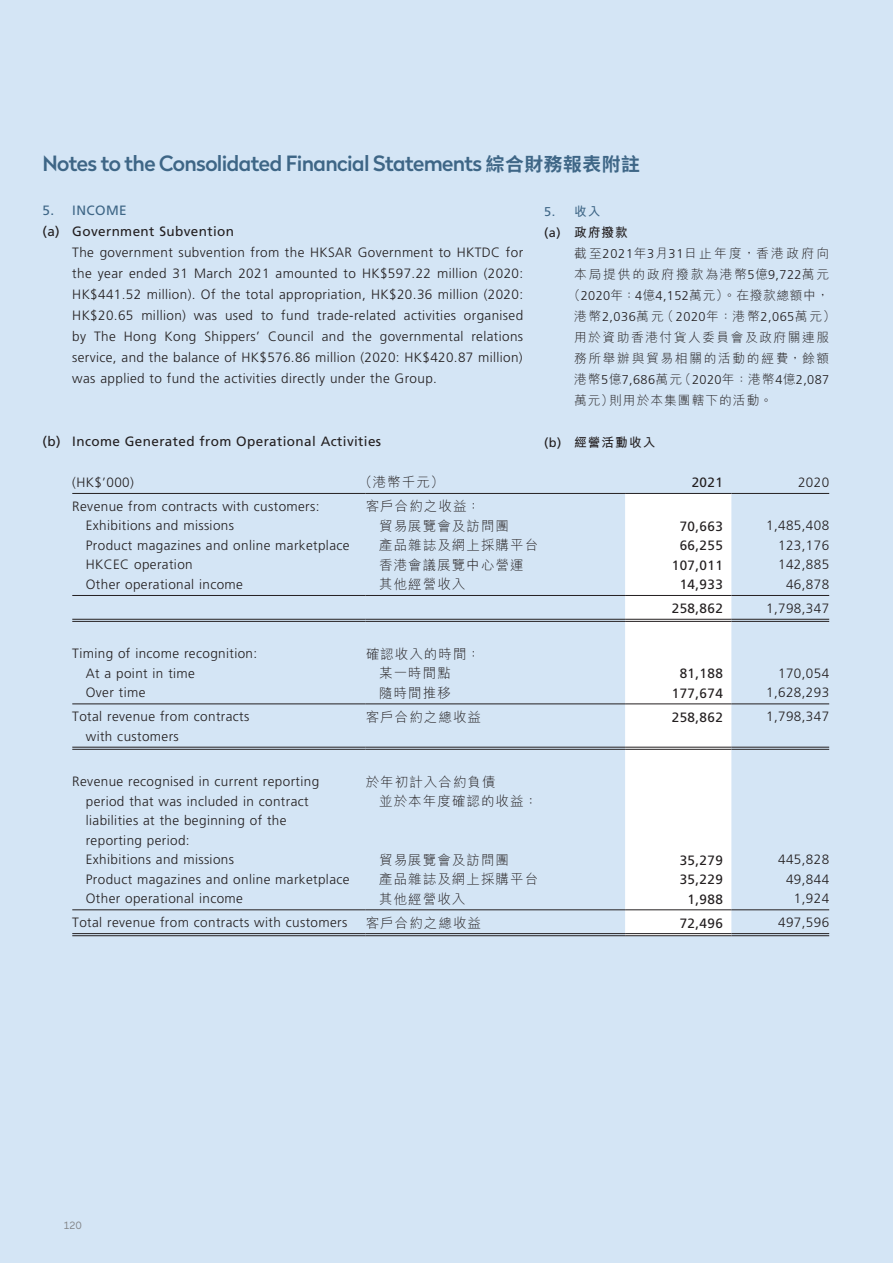
<style>
.page{position:relative;width:893px;height:1263px;background:#d4e5f5}
.page>*{position:absolute;margin:0;border:0;box-sizing:border-box;transform-origin:0 0}
.t1{font:500 21px "Radikal";letter-spacing:-.03em;color:#3e6686}
._50_Table_txt{font:300 13.5px/19.5px "Frutiger LT Std";letter-spacing:.03em;color:#231f20}
._00_txt_E{font:300 13.5px/21px "Frutiger LT Std";letter-spacing:.03em;color:#231f20;text-align:justify}
._50_Table_txt-2{font:300 13.5px/19.5px "M Hei HK";letter-spacing:.08em;color:#231f20}
._50_Table_txt-3{font:13.5px "Frutiger LT Std";letter-spacing:.03em;color:#231f20}
._02_H2_E{font:13.5px "Frutiger LT Std";letter-spacing:.03em;color:#231f20}
._01_H1_E{font:13.5px "Frutiger LT Std";letter-spacing:.03em;color:#3e6686}
._00_txt_C{font:300 12.75px "M Hei HK";letter-spacing:.13em;color:#231f20}
._00_txt_C-2{font:300 12.75px "Frutiger LT Std";letter-spacing:.03em;color:#231f20}
._00_txt_C-3{font:300 12.75px "M Hei HK";letter-spacing:.05em;color:#231f20}
._00_txt_C-4{font:300 12.75px "M Hei HK";letter-spacing:.18em;color:#231f20}
._02_H2_C{font:700 12.75px "M Hei HK";letter-spacing:.08em;color:#231f20}
._00_txt_C-5{font:300 12.75px "M Hei HK";letter-spacing:.08em;color:#231f20}
._01_H1_C{font:12.75px "Frutiger LT Std";color:#3e6686}
.t2{font:10.5px "Maax";color:#808285}
.s1{font-family:"Noto Sans CJ Ktc";font-weight:700;font-size:18.75px}
.s2{font-family:"M Hei HK";font-weight:700}
.s3{font-family:"Frutiger LT Std";font-weight:400}
.s4{font-family:"Frutiger LT Std"}
.s5{font-family:"M Hei HK"}
</style>
<div class="page">
<div style="left:625px;top:494px;width:106px;height:441px;background:#fff"></div>
<hr style="left:72px;top:493px;width:294px;height:1px;background:#231f20">
<hr style="left:366px;top:493px;width:259px;height:1px;background:#231f20">
<hr style="left:625px;top:493px;width:106px;height:1px;background:#231f20">
<hr style="left:731px;top:493px;width:98px;height:1px;background:#231f20">
<hr style="left:72px;top:595px;width:294px;height:1px;background:#231f20">
<hr style="left:366px;top:595px;width:259px;height:1px;background:#231f20">
<hr style="left:625px;top:595px;width:106px;height:1px;background:#231f20">
<hr style="left:731px;top:595px;width:98px;height:1px;background:#231f20">
<hr style="left:72px;top:619px;width:294px;height:1px;background:#231f20">
<hr style="left:72px;top:621px;width:294px;height:1px;background:#231f20">
<hr style="left:366px;top:619px;width:259px;height:1px;background:#231f20">
<hr style="left:366px;top:621px;width:259px;height:1px;background:#231f20">
<hr style="left:625px;top:619px;width:106px;height:1px;background:#231f20">
<hr style="left:625px;top:621px;width:106px;height:1px;background:#231f20">
<hr style="left:731px;top:619px;width:98px;height:1px;background:#231f20">
<hr style="left:731px;top:621px;width:98px;height:1px;background:#231f20">
<hr style="left:72px;top:704px;width:294px;height:1px;background:#231f20">
<hr style="left:366px;top:704px;width:259px;height:1px;background:#231f20">
<hr style="left:625px;top:704px;width:106px;height:1px;background:#231f20">
<hr style="left:731px;top:704px;width:98px;height:1px;background:#231f20">
<hr style="left:72px;top:747px;width:294px;height:1px;background:#231f20">
<hr style="left:72px;top:749px;width:294px;height:1px;background:#231f20">
<hr style="left:366px;top:747px;width:259px;height:1px;background:#231f20">
<hr style="left:366px;top:749px;width:259px;height:1px;background:#231f20">
<hr style="left:625px;top:747px;width:106px;height:1px;background:#231f20">
<hr style="left:625px;top:749px;width:106px;height:1px;background:#231f20">
<hr style="left:731px;top:747px;width:98px;height:1px;background:#231f20">
<hr style="left:731px;top:749px;width:98px;height:1px;background:#231f20">
<hr style="left:72px;top:909px;width:294px;height:1px;background:#231f20">
<hr style="left:366px;top:909px;width:259px;height:1px;background:#231f20">
<hr style="left:625px;top:909px;width:106px;height:1px;background:#231f20">
<hr style="left:731px;top:909px;width:98px;height:1px;background:#231f20">
<hr style="left:72px;top:933px;width:294px;height:1px;background:#231f20">
<hr style="left:72px;top:935px;width:294px;height:1px;background:#231f20">
<hr style="left:366px;top:933px;width:259px;height:1px;background:#231f20">
<hr style="left:366px;top:935px;width:259px;height:1px;background:#231f20">
<hr style="left:625px;top:933px;width:106px;height:1px;background:#231f20">
<hr style="left:625px;top:935px;width:106px;height:1px;background:#231f20">
<hr style="left:731px;top:933px;width:98px;height:1px;background:#231f20">
<hr style="left:731px;top:935px;width:98px;height:1px;background:#231f20">
<h1 class="t1" style="left:43px;top:149px;width:599px">Notes to the Consolidated Financial Statements <span class="s1">綜合財務報表附註</span></h1>
<p class="_01_H1_C" style="left:544px;top:204px;width:58px">5. <span class="s2">收入</span></p>
<p class="_02_H2_C" style="left:544px;top:223px;width:85px"><span class="s3">(a)</span> 政府撥款</p>
<p class="_00_txt_C-4" style="left:574px;top:244px;width:257px">截至<span class="s4">2021</span>年<span class="s4">3</span>月<span class="s4">31</span>日止年度，香港政府向</p>
<p class="_00_txt_C" style="left:574px;top:265px;width:257px">本局提供的政府撥款為港幣<span class="s4">5</span>億<span class="s4">9,722</span>萬元</p>
<p class="_00_txt_C-3" style="left:568px;top:286px;width:263px">（<span class="s4">2020</span>年：<span class="s4">4</span>億<span class="s4">4,152</span>萬元）。在撥款總額中，</p>
<p class="_00_txt_C-2" style="left:574px;top:309px;width:263px"><span class="s5">港幣</span>2,036<span class="s5">萬元（</span>2020<span class="s5">年：港幣</span>2,065<span class="s5">萬元）</span></p>
<p class="_00_txt_C" style="left:574px;top:328px;width:257px">用於資助香港付貨人委員會及政府關連服</p>
<p class="_00_txt_C" style="left:574px;top:349px;width:257px">務所舉辦與貿易相關的活動的經費，餘額</p>
<p class="_00_txt_C-2" style="left:574px;top:372px;width:257px"><span class="s5">港幣</span>5<span class="s5">億</span>7,686<span class="s5">萬元（</span>2020<span class="s5">年：港幣</span>4<span class="s5">億</span>2,087</p>
<p class="_00_txt_C-5" style="left:574px;top:391px;width:200px">萬元）則用於本集團轄下的活動。</p>
<p class="_02_H2_C" style="left:544px;top:433px;width:113px"><span class="s3">(b)</span> 經營活動收入</p>
<p class="_01_H1_E" style="left:43px;top:203px;width:86px">5. INCOME</p>
<p class="_02_H2_E" style="left:43px;top:224px;width:193px">(a) Government Subvention</p>
<p class="_00_txt_E" style="left:72px;top:242px;width:452px">The government subvention from the HKSAR Government to HKTDC for the year ended 31 March 2021 amounted to HK$597.22 million (2020:<br>HK$441.52 million). Of the total appropriation, HK$20.36 million (2020:<br>HK$20.65 million) was used to fund trade-related activities organised by The Hong Kong Shippers’ Council and the governmental relations service, and the balance of HK$576.86 million (2020: HK$420.87 million) was applied to fund the activities directly under the Group.</p>
<p class="_02_H2_E" style="left:43px;top:434px;width:340px">(b) Income Generated from Operational Activities</p>
<p class="_50_Table_txt" style="left:72px;top:473px;width:63px">(HK$’000)</p>
<p class="_50_Table_txt-2" style="left:359px;top:472px;width:86px">（港幣千元）</p>
<p class="_50_Table_txt-3" style="left:692px;top:475px;width:33px">2021</p>
<p class="_50_Table_txt" style="left:798px;top:473px;width:33px">2020</p>
<p class="_50_Table_txt" style="left:72px;top:497px;width:249px">Revenue from contracts with customers:</p>
<p class="_50_Table_txt-2" style="left:366px;top:496px;width:116px">客戶合約之收益：</p>
<p class="_50_Table_txt" style="left:86px;top:516px;width:150px">Exhibitions and missions</p>
<p class="_50_Table_txt-2" style="left:379px;top:516px;width:131px">貿易展覽會及訪問團</p>
<p class="_50_Table_txt-3" style="left:680px;top:518px;width:45px">70,663</p>
<p class="_50_Table_txt" style="left:766px;top:516px;width:65px">1,485,408</p>
<p class="_50_Table_txt" style="left:86px;top:536px;width:265px">Product magazines and online marketplace</p>
<p class="_50_Table_txt-2" style="left:379px;top:535px;width:161px">產品雜誌及網上採購平台</p>
<p class="_50_Table_txt-3" style="left:680px;top:538px;width:45px">66,255</p>
<p class="_50_Table_txt" style="left:778px;top:536px;width:53px">123,176</p>
<p class="_50_Table_txt" style="left:86px;top:555px;width:108px">HKCEC operation</p>
<p class="_50_Table_txt-2" style="left:379px;top:555px;width:146px">香港會議展覽中心營運</p>
<p class="_50_Table_txt-3" style="left:672px;top:557px;width:53px">107,011</p>
<p class="_50_Table_txt" style="left:778px;top:555px;width:53px">142,885</p>
<p class="_50_Table_txt" style="left:86px;top:575px;width:159px">Other operational income</p>
<p class="_50_Table_txt-2" style="left:379px;top:574px;width:88px">其他經營收入</p>
<p class="_50_Table_txt-3" style="left:680px;top:577px;width:45px">14,933</p>
<p class="_50_Table_txt" style="left:786px;top:575px;width:45px">46,878</p>
<p class="_50_Table_txt-3" style="left:672px;top:601px;width:53px">258,862</p>
<p class="_50_Table_txt" style="left:766px;top:599px;width:65px">1,798,347</p>
<p class="_50_Table_txt" style="left:72px;top:644px;width:186px">Timing of income recognition:</p>
<p class="_50_Table_txt-2" style="left:366px;top:644px;width:116px">確認收入的時間：</p>
<p class="_50_Table_txt" style="left:86px;top:664px;width:111px">At a point in time</p>
<p class="_50_Table_txt-2" style="left:379px;top:663px;width:73px">某一時間點</p>
<p class="_50_Table_txt-3" style="left:680px;top:666px;width:45px">81,188</p>
<p class="_50_Table_txt" style="left:778px;top:664px;width:53px">170,054</p>
<p class="_50_Table_txt" style="left:86px;top:683px;width:61px">Over time</p>
<p class="_50_Table_txt-2" style="left:379px;top:683px;width:73px">隨時間推移</p>
<p class="_50_Table_txt-3" style="left:672px;top:685px;width:53px">177,674</p>
<p class="_50_Table_txt" style="left:766px;top:683px;width:65px">1,628,293</p>
<p class="_50_Table_txt" style="left:86px;top:707px;width:165px;text-indent:-14px">Total revenue from contracts with customers</p>
<p class="_50_Table_txt-2" style="left:366px;top:707px;width:117px">客戶合約之總收益</p>
<p class="_50_Table_txt-3" style="left:672px;top:709px;width:53px">258,862</p>
<p class="_50_Table_txt" style="left:766px;top:707px;width:65px">1,798,347</p>
<p class="_50_Table_txt" style="left:86px;top:772px;width:235px;text-indent:-14px">Revenue recognised in current reporting period that was included in contract liabilities at the beginning of the reporting period:</p>
<p class="_50_Table_txt-2" style="left:379px;top:771px;width:160px;text-indent:-14px">於年初計入合約負債<br>並於本年度確認的收益：</p>
<p class="_50_Table_txt" style="left:86px;top:850px;width:150px">Exhibitions and missions</p>
<p class="_50_Table_txt-2" style="left:379px;top:849px;width:131px">貿易展覽會及訪問團</p>
<p class="_50_Table_txt-3" style="left:680px;top:852px;width:45px">35,279</p>
<p class="_50_Table_txt" style="left:778px;top:850px;width:53px">445,828</p>
<p class="_50_Table_txt" style="left:86px;top:869px;width:265px">Product magazines and online marketplace</p>
<p class="_50_Table_txt-2" style="left:379px;top:869px;width:161px">產品雜誌及網上採購平台</p>
<p class="_50_Table_txt-3" style="left:680px;top:872px;width:45px">35,229</p>
<p class="_50_Table_txt" style="left:786px;top:869px;width:45px">49,844</p>
<p class="_50_Table_txt" style="left:86px;top:889px;width:159px">Other operational income</p>
<p class="_50_Table_txt-2" style="left:379px;top:888px;width:88px">其他經營收入</p>
<p class="_50_Table_txt-3" style="left:688px;top:891px;width:37px">1,988</p>
<p class="_50_Table_txt" style="left:794px;top:889px;width:37px">1,924</p>
<p class="_50_Table_txt" style="left:72px;top:913px;width:277px">Total revenue from contracts with customers</p>
<p class="_50_Table_txt-2" style="left:366px;top:913px;width:117px">客戶合約之總收益</p>
<p class="_50_Table_txt-3" style="left:680px;top:915px;width:45px">72,496</p>
<p class="_50_Table_txt" style="left:778px;top:913px;width:53px">497,596</p>
<p class="t2" style="left:64px;top:1220px;width:20px">120</p>
</div>
